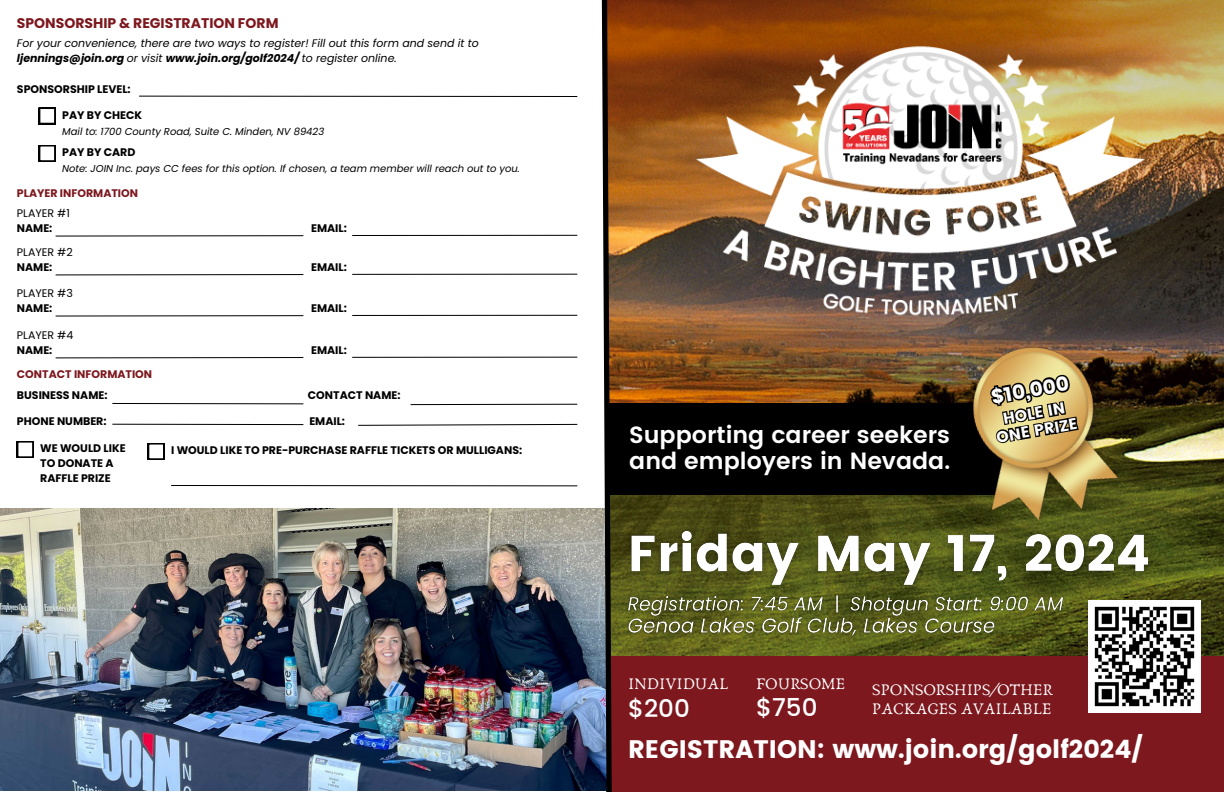
<style>
.page{position:relative;width:1224px;height:792px;background:#fff}
.page>*{position:absolute;margin:0;border:0;box-sizing:border-box;transform-origin:0 0}
.t1{font:25.3px "Poppins";color:#fff}
.t2{font:500 24.7px "Poppins";color:#fff}
.t3{font:600 23.5px/26.2px "Poppins";color:#fff}
.t4{font:20.2px "Poppins";color:#fff}
.t5{font:16.8px/18.8px "Anaktoria";color:#fff}
.t6{font:15.7px/17.4px "Poppins";color:#fff;text-align:center}
.t7{font:700 14px "Poppins";color:#7d181e}
.t8{font:700 11px/15px "Poppins";color:#000}
.t9{font:italic 11px/15px "Poppins";color:#000}
.t10{font:700 11px "Poppins";color:#7d181e}
.t11{font:11px "Poppins";color:#000}
.t12{font:italic 10px "Poppins";color:#000}
.s1{font-weight:700}
</style>
<div class="page">
<img style="left:615px;top:0;width:609px;height:657px">
<img style="left:682px;top:20px;width:476px;height:310px">
<div style="left:608px;top:404px;width:397px;height:91px;background:#000"></div>
<div style="left:608px;top:657px;width:616px;height:135px;background:#7d181e"></div>
<img style="left:1088px;top:600px;width:113px;height:113px">
<img style="left:0;top:509px;width:599px;height:282px">
<img style="left:599px;top:0;width:16px;height:792px">
<svg style="left:139px;top:95px;width:439px;height:2px"></svg>
<svg style="left:39px;top:108px;width:16px;height:16px"></svg>
<svg style="left:39px;top:145px;width:16px;height:17px"></svg>
<svg style="left:55px;top:235px;width:249px;height:2px"></svg>
<hr style="left:352px;top:235px;width:225px;height:1px;background:#000">
<svg style="left:55px;top:274px;width:249px;height:2px"></svg>
<hr style="left:352px;top:274px;width:225px;height:1px;background:#000">
<svg style="left:55px;top:315px;width:249px;height:2px"></svg>
<hr style="left:352px;top:315px;width:225px;height:1px;background:#000">
<svg style="left:55px;top:357px;width:249px;height:2px"></svg>
<hr style="left:352px;top:357px;width:225px;height:1px;background:#000">
<svg style="left:17px;top:441px;width:16px;height:17px"></svg>
<svg style="left:148px;top:443px;width:16px;height:17px"></svg>
<svg style="left:171px;top:485px;width:407px;height:2px"></svg>
<svg style="left:112px;top:403px;width:192px;height:2px"></svg>
<svg style="left:112px;top:423px;width:192px;height:2px"></svg>
<svg style="left:410px;top:403px;width:168px;height:2px"></svg>
<svg style="left:358px;top:424px;width:220px;height:2px"></svg>
<img style="left:618px;top:515px;width:543px;height:85px">
<img style="left:623px;top:590px;width:447px;height:52px">
<img style="left:955px;top:330px;width:175px;height:205px">
<svg style="left:986px;top:371px;width:94px;height:76px;background:#8a7a4c"></svg>
<p class="t7" style="left:17px;top:13px;width:263px">SPONSORSHIP &amp; REGISTRATION FORM</p>
<p class="t9" style="left:17px;top:36px;width:463px">For your convenience, there are two ways to register! Fill out this form and send it to <span class="s1">ljennings@join.org</span> or visit <span class="s1">www.join.org/golf2024/</span> to register online.</p>
<p class="t8" style="left:17px;top:82px;width:115px">SPONSORSHIP LEVEL:</p>
<p class="t8" style="left:62px;top:108px;width:82px">PAY BY CHECK</p>
<p class="t8" style="left:62px;top:145px;width:75px">PAY BY CARD</p>
<p class="t12" style="left:62px;top:124px;width:264px">Mail to: 1700 County Road, Suite C. Minden, NV 89423</p>
<p class="t12" style="left:62px;top:162px;width:459px">Note: JOIN Inc. pays CC fees for this option. If chosen, a team member will reach out to you.</p>
<p class="t10" style="left:17px;top:186px;width:123px">PLAYER INFORMATION</p>
<p class="t11" style="left:17px;top:206px;width:54px">PLAYER #1</p>
<p class="t8" style="left:17px;top:221px;width:37px">NAME:</p>
<p class="t8" style="left:311px;top:221px;width:37px">EMAIL:</p>
<p class="t11" style="left:17px;top:245px;width:57px">PLAYER #2</p>
<p class="t8" style="left:17px;top:260px;width:37px">NAME:</p>
<p class="t8" style="left:311px;top:260px;width:37px">EMAIL:</p>
<p class="t11" style="left:17px;top:286px;width:57px">PLAYER #3</p>
<p class="t8" style="left:17px;top:301px;width:37px">NAME:</p>
<p class="t8" style="left:311px;top:301px;width:37px">EMAIL:</p>
<p class="t11" style="left:17px;top:328px;width:58px">PLAYER #4</p>
<p class="t8" style="left:17px;top:343px;width:37px">NAME:</p>
<p class="t8" style="left:311px;top:343px;width:37px">EMAIL:</p>
<p class="t8" style="left:17px;top:388px;width:92px">BUSINESS NAME:</p>
<p class="t8" style="left:308px;top:388px;width:94px">CONTACT NAME:</p>
<p class="t8" style="left:17px;top:413px;width:91px">PHONE NUMBER:</p>
<p class="t8" style="left:309px;top:413px;width:37px">EMAIL:</p>
<p class="t10" style="left:17px;top:367px;width:137px">CONTACT INFORMATION</p>
<p class="t8" style="left:40px;top:441px;width:87px">WE WOULD LIKE<br>TO DONATE A<br>RAFFLE PRIZE</p>
<p class="t8" style="left:171px;top:443px;width:353px">I WOULD LIKE TO PRE-PURCHASE RAFFLE TICKETS OR MULLIGANS:</p>
<p class="t3" style="left:629px;top:422px;width:322px">Supporting career seekers and employers in Nevada.</p>
<p class="t4" style="left:989px;top:385px;width:80px;rotate:-10deg">$10,000</p>
<p class="t6" style="left:992px;top:412px;width:83px;rotate:-10deg">HOLE IN<br>ONE PRIZE</p>
<p class="t5" style="left:628px;top:675px;width:102px">INDIVIDUAL</p>
<p class="t2" style="left:628px;top:694px;width:63px">$200</p>
<p class="t5" style="left:756px;top:675px;width:91px">FOURSOME</p>
<p class="t5" style="left:872px;top:681px;width:182px">SPONSORSHIPS/OTHER<br>PACKAGES AVAILABLE</p>
<p class="t2" style="left:756px;top:693px;width:63px">$750</p>
<p class="t1" style="left:628px;top:735px;width:516px">REGISTRATION: www.join.org/golf2024/</p>
</div>
